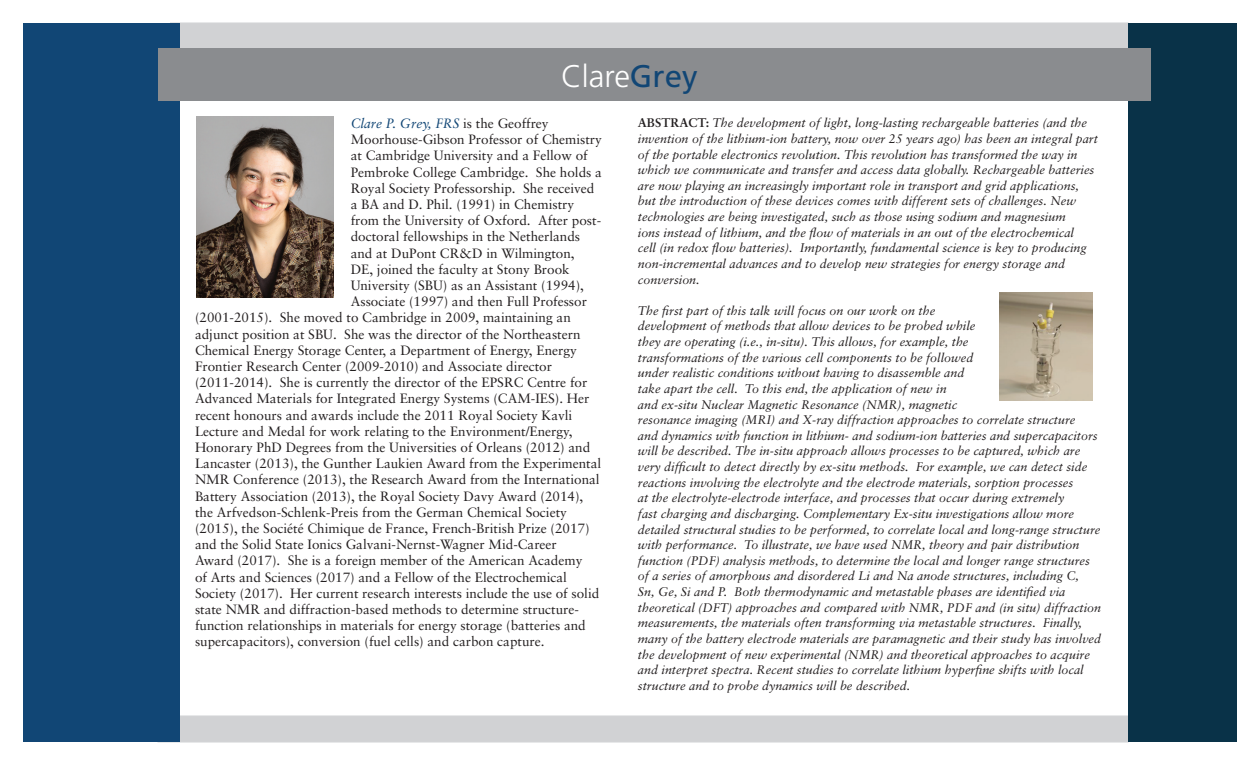
<style>
.page{position:relative;width:1260px;height:765px;background:#fff}
.page>*{position:absolute;margin:0;border:0;box-sizing:border-box;transform-origin:0 0}
.t1{font:300 31.25px "Frutiger";color:#fff}
.t2{font:13.5px "Sabon";color:#231f20}
.t3{font:italic 13.5px "Sabon";color:#114675}
.t4{font:italic 12.5px/15.6px "Sabon";color:#231f20}
.s1{font-weight:400;color:#114675}
.s2{font-style:normal;color:#231f20}
.s3{font-weight:700;font-style:normal}
</style>
<div class="page">
<div style="left:158px;top:716px;width:971px;height:26px;background:#d1d2d4"></div>
<div style="left:170px;top:22px;width:959px;height:29px;background:#d1d2d4;border:1px solid #d1d2d4"></div>
<div style="left:1129px;top:23px;width:108px;height:719px;background:#093248"></div>
<div style="left:23px;top:23px;width:156px;height:719px;background:#114675"></div>
<div style="left:158px;top:49px;width:992px;height:52px;background:#8a8c8f"></div>
<img style="left:196px;top:117px;width:137px;height:180px">
<img style="left:1000px;top:292px;width:93px;height:109px">
<h1 class="t1" style="left:561px;top:59px;width:138px">Clare<span class="s1">Grey</span></h1>
<p class="t3" style="left:351px;top:115px;width:200px">Clare P. Grey, FRS <span class="s2">is the Geoffrey</span></p>
<p class="t2" style="left:351px;top:131px;width:253px">Moorhouse-Gibson Professor of Chemistry</p>
<p class="t2" style="left:351px;top:148px;width:239px">at Cambridge University and a Fellow of</p>
<p class="t2" style="left:351px;top:164px;width:253px">Pembroke College Cambridge. She holds a</p>
<p class="t2" style="left:351px;top:180px;width:245px">Royal Society Professorship. She received</p>
<p class="t2" style="left:351px;top:196px;width:225px">a BA and D. Phil. (1991) in Chemistry</p>
<p class="t2" style="left:351px;top:212px;width:252px">from the University of Oxford. After post-</p>
<p class="t2" style="left:351px;top:229px;width:231px">doctoral fellowships in the Netherlands</p>
<p class="t2" style="left:351px;top:245px;width:226px">and at DuPont CR&amp;D in Wilmington,</p>
<p class="t2" style="left:351px;top:261px;width:221px">DE, joined the faculty at Stony Brook</p>
<p class="t2" style="left:351px;top:277px;width:235px">University (SBU) as an Assistant (1994),</p>
<p class="t2" style="left:351px;top:293px;width:238px">Associate (1997) and then Full Professor</p>
<p class="t2" style="left:195px;top:310px;width:377px">(2001-2015). She moved to Cambridge in 2009, maintaining an</p>
<p class="t2" style="left:195px;top:326px;width:387px">adjunct position at SBU. She was the director of the Northeastern</p>
<p class="t2" style="left:195px;top:342px;width:383px">Chemical Energy Storage Center, a Department of Energy, Energy</p>
<p class="t2" style="left:195px;top:358px;width:359px">Frontier Research Center (2009-2010) and Associate director</p>
<p class="t2" style="left:195px;top:374px;width:394px">(2011-2014). She is currently the director of the EPSRC Centre for</p>
<p class="t2" style="left:195px;top:391px;width:396px">Advanced Materials for Integrated Energy Systems (CAM-IES). Her</p>
<p class="t2" style="left:195px;top:407px;width:379px">recent honours and awards include the 2011 Royal Society Kavli</p>
<p class="t2" style="left:195px;top:423px;width:379px">Lecture and Medal for work relating to the Environment/Energy,</p>
<p class="t2" style="left:195px;top:439px;width:397px">Honorary PhD Degrees from the Universities of Orleans (2012) and</p>
<p class="t2" style="left:195px;top:455px;width:408px">Lancaster (2013), the Gunther Laukien Award from the Experimental</p>
<p class="t2" style="left:195px;top:472px;width:406px">NMR Conference (2013), the Research Award from the International</p>
<p class="t2" style="left:195px;top:488px;width:390px">Battery Association (2013), the Royal Society Davy Award (2014),</p>
<p class="t2" style="left:195px;top:504px;width:373px">the Arfvedson-Schlenk-Preis from the German Chemical Society</p>
<p class="t2" style="left:195px;top:520px;width:396px">(2015), the Société Chimique de France, French-British Prize (2017)</p>
<p class="t2" style="left:195px;top:536px;width:363px">and the Solid State Ionics Galvani-Nernst-Wagner Mid-Career</p>
<p class="t2" style="left:195px;top:553px;width:389px">Award (2017). She is a foreign member of the American Academy</p>
<p class="t2" style="left:195px;top:569px;width:374px">of Arts and Sciences (2017) and a Fellow of the Electrochemical</p>
<p class="t2" style="left:195px;top:585px;width:406px">Society (2017). Her current research interests include the use of solid</p>
<p class="t2" style="left:195px;top:601px;width:385px">state NMR and diffraction-based methods to determine structure-</p>
<p class="t2" style="left:195px;top:617px;width:392px">function relationships in materials for energy storage (batteries and</p>
<p class="t2" style="left:195px;top:634px;width:351px">supercapacitors), conversion (fuel cells) and carbon capture.</p>
<p class="t4" style="left:638px;top:115px;width:462px"><span class="s3">ABSTRACT:</span> The development of light, long-lasting rechargeable batteries (and the invention of the lithium-ion battery, now over 25 years ago) has been an integral part of the portable electronics revolution. This revolution has transformed the way in which we communicate and transfer and access data globally. Rechargeable batteries are now playing an increasingly important role in transport and grid applications, but the introduction of these devices comes with different sets of challenges. New technologies are being investigated, such as those using sodium and magnesium<br>ions instead of lithium, and the flow of materials in an out of the electrochemical<br>cell (in redox flow batteries). Importantly, fundamental science is key to producing non-incremental advances and to develop new strategies for energy storage and conversion.</p>
<p class="t4" style="left:638px;top:303px;width:465px">The first part of this talk will focus on our work on the<br>development of methods that allow devices to be probed while<br>they are operating (i.e., in-situ). This allows, for example, the<br>transformations of the various cell components to be followed<br>under realistic conditions without having to disassemble and<br>take apart the cell. To this end, the application of new in<br>and ex-situ Nuclear Magnetic Resonance (NMR), magnetic<br>resonance imaging (MRI) and X-ray diffraction approaches to correlate structure<br>and dynamics with function in lithium- and sodium-ion batteries and supercapacitors will be described. The in-situ approach allows processes to be captured, which are very difficult to detect directly by ex-situ methods. For example, we can detect side reactions involving the electrolyte and the electrode materials, sorption processes<br>at the electrolyte-electrode interface, and processes that occur during extremely<br>fast charging and discharging. Complementary Ex-situ investigations allow more detailed structural studies to be performed, to correlate local and long-range structure with performance. To illustrate, we have used NMR, theory and pair distribution function (PDF) analysis methods, to determine the local and longer range structures of a series of amorphous and disordered Li and Na anode structures, including C,<br>Sn, Ge, Si and P. Both thermodynamic and metastable phases are identified via theoretical (DFT) approaches and compared with NMR, PDF and (in situ) diffraction measurements, the materials often transforming via metastable structures. Finally, many of the battery electrode materials are paramagnetic and their study has involved the development of new experimental (NMR) and theoretical approaches to acquire and interpret spectra. Recent studies to correlate lithium hyperfine shifts with local structure and to probe dynamics will be described.</p>
</div>
